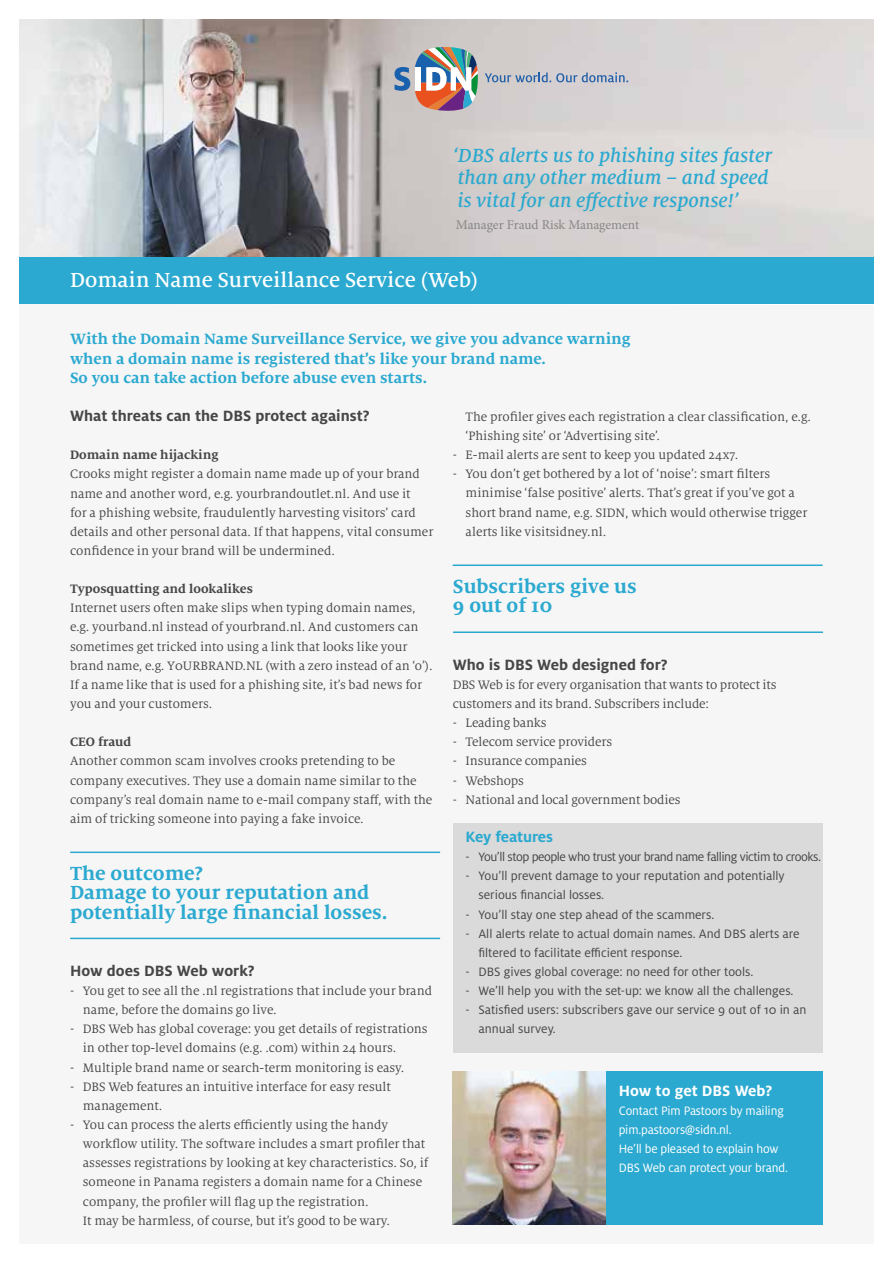
<style>
.page{position:relative;width:893px;height:1263px;background:#fff}
.page>*{position:absolute;margin:0;border:0;box-sizing:border-box;transform-origin:0 0}
.t1{font:500 22.5px "Milo Serif OT";color:#fff}
.t2{font:700 21px/19.2px "Milo Serif OT";color:#2ba9d0}
.t3{font:italic 500 21px/22.5px "Milo Serif OT";color:#2ba9d0}
.t4{font:700 16.5px/19.2px "Milo Serif OT";color:#2ba9d0}
.t5{font:700 16.5px "Milo OT";color:#464646}
.t6{font:700 16.5px "Milo OT";color:#fff}
.t7{font:700 16.5px "Milo OT";letter-spacing:-.01em;color:#2ba9d0}
.t8{font:13.5px/19.2px "Milo Serif OT";color:#464646}
.t9{font:13.5px/19.2px "Milo OT";color:#464646}
.t10{font:13.5px/19.2px "Milo OT";letter-spacing:-.01em;color:#fff}
.t11{font:13.5px "Milo OT";letter-spacing:-.035em;color:#464646}
.t12{font:700 13.5px "Milo Serif OT";color:#464646}
.t13{font:13.5px "Minion Pro";letter-spacing:-.005em;color:#878787}
.s1{font-family:"Milo OT"}
</style>
<div class="page">
<img style="left:19px;top:19px;width:855px;height:238px">
<img style="left:453px;top:1071px;width:153px;height:154px">
<div style="left:19px;top:257px;width:855px;height:47px;background:#2ba9d0"></div>
<div style="left:606px;top:1071px;width:217px;height:154px;background:#2ba9d0"></div>
<div style="left:453px;top:823px;width:370px;height:229px;background:#dadada"></div>
<hr style="left:70px;top:851px;width:370px;height:2px;background:#2ba9d0">
<hr style="left:453px;top:564px;width:370px;height:2px;background:#2ba9d0">
<hr style="left:70px;top:938px;width:370px;height:1px;background:#2ba9d0">
<hr style="left:453px;top:631px;width:370px;height:2px;background:#2ba9d0">
<svg style="left:394px;top:47px;width:84px;height:64px"></svg>
<svg style="left:485px;top:72px;width:143px;height:10px"></svg>
<h2 class="t3" style="left:453px;top:144px;width:321px">‘DBS alerts us to phishing sites faster than any other medium – and speed is vital for an effective response!’</h2>
<p class="t13" style="left:456px;top:216px;width:185px">Manager Fraud Risk Management</p>
<h1 class="t1" style="left:70px;top:268px;width:410px">Domain Name Surveillance Service (Web)</h1>
<p class="t4" style="left:70px;top:330px;width:562px">With the Domain Name Surveillance Service, we give you advance warning when a domain name is registered that’s like your brand name.<br>So you can take action before abuse even starts.</p>
<p class="t5" style="left:70px;top:406px;width:301px">What threats can the DBS protect against?</p>
<p class="t12" style="left:70px;top:447px;width:150px">Domain name hijacking</p>
<p class="t8" style="left:70px;top:465px;width:365px">Crooks might register a domain name made up of your brand name and another word, e.g. yourbrandoutlet.nl. And use it<br>for a phishing website, fraudulently harvesting visitors’ card details and other personal data. If that happens, vital consumer confidence in your brand will be undermined.</p>
<p class="t12" style="left:70px;top:581px;width:184px">Typosquatting and lookalikes</p>
<p class="t8" style="left:70px;top:599px;width:364px">Internet users often make slips when typing domain names, e.g. yourband.nl instead of yourbrand.nl. And customers can sometimes get tricked into using a link that looks like your brand name, e.g. Y0URBRAND.NL (with a zero instead of an ‘o’).<br>If a name like that is used for a phishing site, it’s bad news for you and your customers.</p>
<p class="t12" style="left:70px;top:734px;width:63px">CEO fraud</p>
<p class="t8" style="left:70px;top:752px;width:364px">Another common scam involves crooks pretending to be company executives. They use a domain name similar to the company’s real domain name to e-mail company staff, with the aim of tricking someone into paying a fake invoice.</p>
<h2 class="t2" style="left:70px;top:864px;width:319px">The outcome?<br>Damage to your reputation and potentially large financial losses.</h2>
<p class="t8" style="left:466px;top:407px;width:347px">The profiler gives each registration a clear classification, e.g. ‘Phishing site’ or ‘Advertising site’.</p>
<p class="t8" style="left:453px;top:446px;width:287px"><span class="s1">-</span> E-mail alerts are sent to keep you updated 24x7.</p>
<p class="t8" style="left:466px;top:465px;width:343px;text-indent:-13px"><span class="s1">-</span> You don’t get bothered by a lot of ‘noise’: smart filters minimise ‘false positive’ alerts. That’s great if you’ve got a short brand name, e.g. SIDN, which would otherwise trigger alerts like visitsidney.nl.</p>
<h2 class="t2" style="left:453px;top:577px;width:185px">Subscribers give us<br>9 out of 10</h2>
<p class="t5" style="left:453px;top:655px;width:216px">Who is DBS Web designed for?</p>
<p class="t8" style="left:453px;top:675px;width:325px">DBS Web is for every organisation that wants to protect its customers and its brand. Subscribers include:</p>
<p class="t8" style="left:453px;top:713px;width:95px"><span class="s1">-</span> Leading banks</p>
<p class="t8" style="left:453px;top:733px;width:161px"><span class="s1">-</span> Telecom service providers</p>
<p class="t8" style="left:453px;top:752px;width:136px"><span class="s1">-</span> Insurance companies</p>
<p class="t8" style="left:453px;top:771px;width:73px"><span class="s1">-</span> Webshops</p>
<p class="t8" style="left:453px;top:790px;width:229px"><span class="s1">-</span> National and local government bodies</p>
<p class="t7" style="left:466px;top:827px;width:89px">Key features</p>
<p class="t11" style="left:466px;top:849px;width:357px">- You’ll stop people who trust your brand name falling victim to crooks.</p>
<p class="t9" style="left:478px;top:866px;width:308px;text-indent:-13px">- You’ll prevent damage to your reputation and potentially serious financial losses.</p>
<p class="t9" style="left:466px;top:904px;width:250px">- You’ll stay one step ahead of the scammers.</p>
<p class="t9" style="left:478px;top:924px;width:323px;text-indent:-13px">- All alerts relate to actual domain names. And DBS alerts are filtered to facilitate efficient response.</p>
<p class="t9" style="left:466px;top:962px;width:289px">- DBS gives global coverage: no need for other tools.</p>
<p class="t9" style="left:466px;top:981px;width:329px">- We’ll help you with the set-up: we know all the challenges.</p>
<p class="t9" style="left:478px;top:1000px;width:330px;text-indent:-13px">- Satisfied users: subscribers gave our service 9 out of 10 in an annual survey.</p>
<p class="t5" style="left:70px;top:961px;width:186px">How does DBS Web work?</p>
<p class="t8" style="left:83px;top:981px;width:351px;text-indent:-13px"><span class="s1">-</span> You get to see all the .nl registrations that include your brand name, before the domains go live.</p>
<p class="t8" style="left:83px;top:1020px;width:346px;text-indent:-13px"><span class="s1">-</span> DBS Web has global coverage: you get details of registrations in other top-level domains (e.g. .com) within 24 hours.</p>
<p class="t8" style="left:70px;top:1058px;width:336px"><span class="s1">-</span> Multiple brand name or search-term monitoring is easy.</p>
<p class="t8" style="left:83px;top:1077px;width:310px;text-indent:-13px"><span class="s1">-</span> DBS Web features an intuitive interface for easy result management.</p>
<p class="t8" style="left:83px;top:1115px;width:347px;text-indent:-13px"><span class="s1">-</span> You can process the alerts efficiently using the handy workflow utility. The software includes a smart profiler that assesses registrations by looking at key characteristics. So, if someone in Panama registers a domain name for a Chinese company, the profiler will flag up the registration.<br>It may be harmless, of course, but it’s good to be wary.</p>
<p class="t6" style="left:619px;top:1081px;width:155px">How to get DBS Web?</p>
<p class="t10" style="left:619px;top:1101px;width:171px">Contact Pim Pastoors by mailing pim.pastoors@sidn.nl.<br>He’ll be pleased to explain how<br>DBS Web can protect your brand.</p>
</div>
